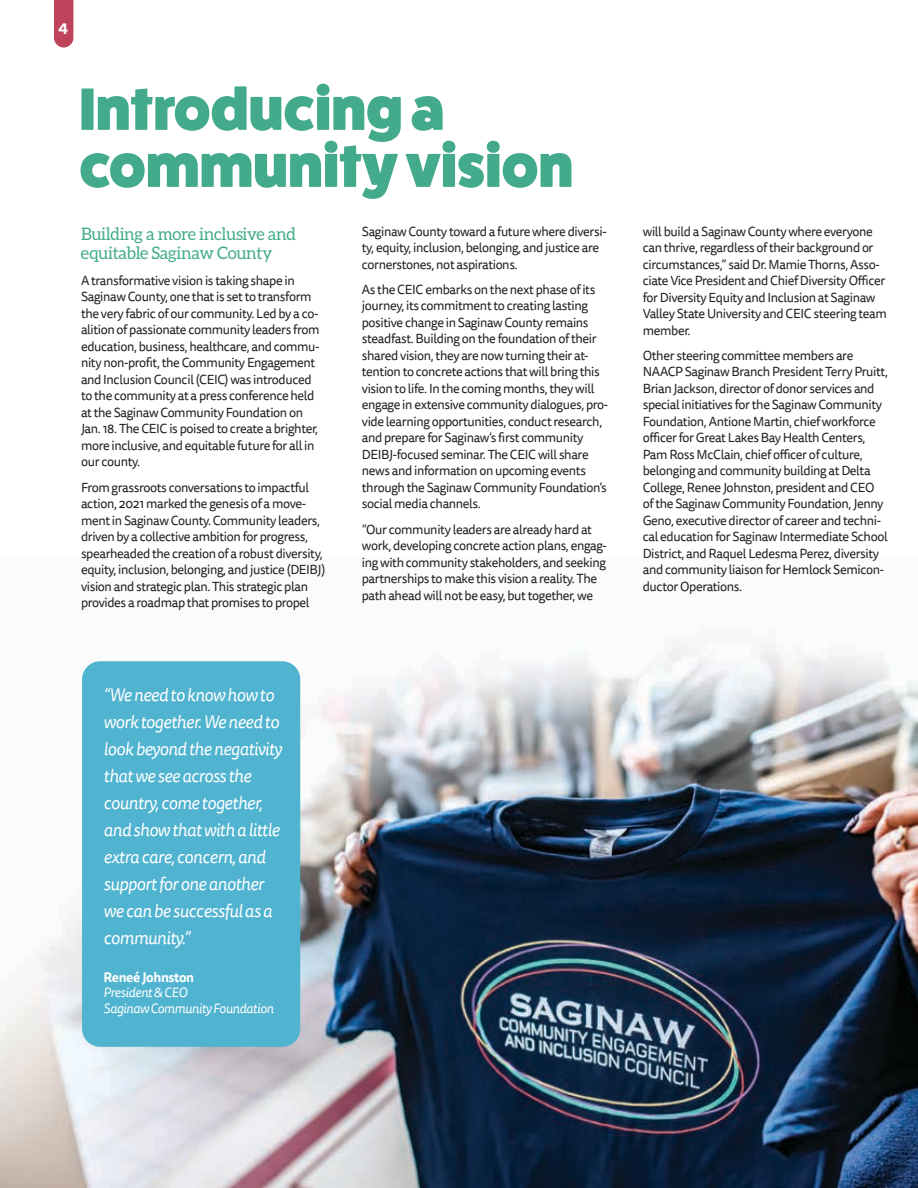
<style>
.page{position:relative;width:918px;height:1188px;background:#fff}
.page>*{position:absolute;margin:0;border:0;box-sizing:border-box;transform-origin:0 0}
.t1{font:800 60px/57px "Fat Frank";color:#43ab8c}
.t2{font:italic 18px/27px "Tisa Sans Pro";letter-spacing:-.03em;color:#fff}
.t3{font:17.25px/19.5px "Aleo";letter-spacing:-.02em;color:#43ab8c}
.t4{font:700 15.45px "Tisa Sans Pro";color:#fff}
.t5{font:italic 13.5px/15.8px "Tisa Sans Pro";letter-spacing:-.03em;color:#fff}
.t6{font:700 13.5px "Tisa Sans Pro";letter-spacing:-.03em;color:#fff}
.t7{font:13.2px/16.5px "Tisa Sans Pro";letter-spacing:-.03em;color:#231f20}
</style>
<div class="page">
<svg style="left:54px;top:0;width:19px;height:48px"></svg>
<img style="left:0;top:640px;width:918px;height:548px">
<div style="left:82px;top:661px;width:218px;height:386px;background:#50b3cf;border-radius:18px"></div>
<p class="t4" style="left:59px;top:17px;width:11px">4</p>
<h1 class="t1" style="left:79px;top:81px;width:495px">Introducing a community vision</h1>
<h3 class="t3" style="left:81px;top:224px;width:217px">Building a more inclusive and equitable Saginaw County</h3>
<p class="t7" style="left:81px;top:272px;width:240px">A transformative vision is taking shape in Saginaw County, one that is set to transform the very fabric of our community. Led by a co&shy;alition of passionate community leaders from education, business, healthcare, and commu&shy;nity non-profit, the Community Engagement and Inclusion Council (CEIC) was introduced to the community at a press conference held at the Saginaw Community Foundation on Jan. 18. The CEIC is poised to create a brighter, more inclusive, and equitable future for all in our county.</p>
<p class="t7" style="left:81px;top:479px;width:246px">From grassroots conversations to impactful action, 2021 marked the genesis of a move&shy;ment in Saginaw County. Community leaders, driven by a collective ambition for progress, spearheaded the creation of a robust diversity, equity, inclusion, belonging, and justice (DEIBJ) vision and strategic plan. This strategic plan provides a roadmap that promises to propel</p>
<p class="t7" style="left:362px;top:223px;width:246px">Saginaw County toward a future where diversi&shy;ty, equity, inclusion, belonging, and justice are cornerstones, not aspirations.</p>
<p class="t7" style="left:362px;top:281px;width:248px">As the CEIC embarks on the next phase of its journey, its commitment to creating lasting positive change in Saginaw County remains steadfast. Building on the foundation of their shared vision, they are now turning their at&shy;tention to concrete actions that will bring this vision to life. In the coming months, they will engage in extensive community dialogues, pro&shy;vide learning opportunities, conduct research, and prepare for Saginaw’s first community DEIBJ-focused seminar. The CEIC will share news and information on upcoming events through the Saginaw Community Foundation’s social media channels.</p>
<p class="t7" style="left:362px;top:521px;width:247px">“Our community leaders are already hard at work, developing concrete action plans, engag&shy;ing with community stakeholders, and seeking partnerships to make this vision a reality. The path ahead will not be easy, but together, we</p>
<h2 class="t2" style="left:104px;top:682px;width:180px">“We need to know how to work together. We need to look beyond the negativity that we see across the country, come together, and show that with a little extra care, concern, and support for one another we can be successful as a community.”</h2>
<p class="t6" style="left:104px;top:967px;width:92px">Reneé Johnston</p>
<p class="t5" style="left:104px;top:985px;width:172px">President &amp; CEO<br>Saginaw Community Foundation</p>
<p class="t7" style="left:643px;top:223px;width:246px">will build a Saginaw County where everyone can thrive, regardless of their background or circumstances,” said Dr. Mamie Thorns, Asso&shy;ciate Vice President and Chief Diversity Officer for Diversity Equity and Inclusion at Saginaw Valley State University and CEIC steering team member.</p>
<p class="t7" style="left:643px;top:347px;width:247px">Other steering committee members are NAACP Saginaw Branch President Terry Pruitt, Brian Jackson, director of donor services and special initiatives for the Saginaw Community Foundation, Antione Martin, chief workforce officer for Great Lakes Bay Health Centers, Pam Ross McClain, chief officer of culture, belonging and community building at Delta College, Renee Johnston, president and CEO of the Saginaw Community Foundation, Jenny Geno, executive director of career and techni&shy;cal education for Saginaw Intermediate School District, and Raquel Ledesma Perez, diversity and community liaison for Hemlock Semicon&shy;ductor Operations.</p>
</div>
